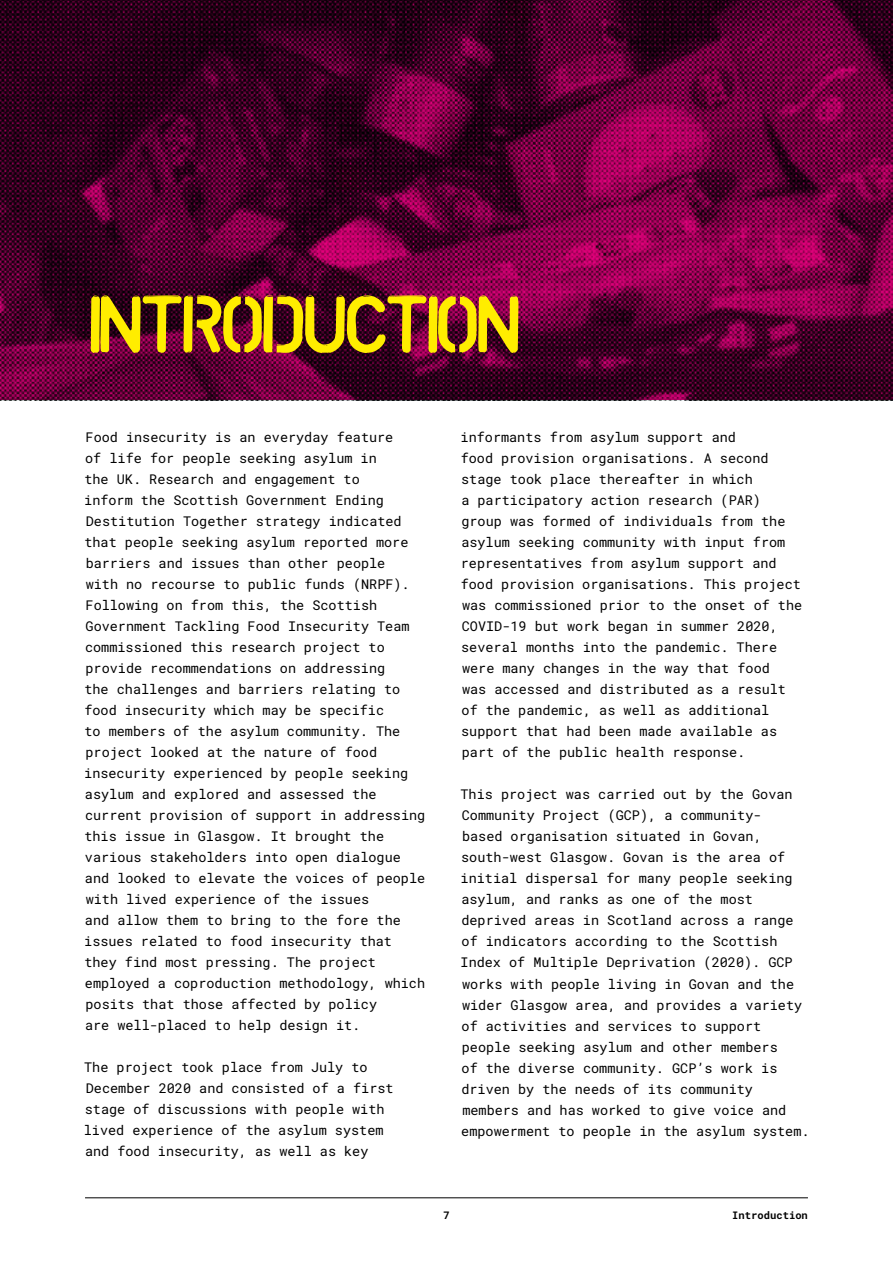
<style>
.page{position:relative;width:893px;height:1263px;background:#fff}
.page>*{position:absolute;margin:0;border:0;box-sizing:border-box;transform-origin:0 0}
.t1{font:72px "UNCONFORMROUND";color:#ffed00}
.t2{font:13.5px/21px "Roboto Mono";color:#000}
.t3{font:10.5px "Roboto Mono";color:#000}
</style>
<div class="page">
<svg style="left:0;top:0;width:893px;height:400px;background:#53002f"></svg>
<hr style="left:85px;top:1197px;width:723px;height:1px;background:#000">
<h1 class="t1" style="left:91px;top:286px;width:431px">INTRODUCTION</h1>
<p class="t2" style="left:84px;top:426px;width:343px">Food insecurity is an everyday feature<br>of life for people seeking asylum in<br>the UK. Research and engagement to<br>inform the Scottish Government Ending Destitution Together strategy indicated that people seeking asylum reported more barriers and issues than other people<br>with no recourse to public funds (NRPF).<br>Following on from this, the Scottish Government Tackling Food Insecurity Team commissioned this research project to provide recommendations on addressing<br>the challenges and barriers relating to food insecurity which may be specific<br>to members of the asylum community. The project looked at the nature of food insecurity experienced by people seeking asylum and explored and assessed the current provision of support in addressing this issue in Glasgow. It brought the various stakeholders into open dialogue and looked to elevate the voices of people with lived experience of the issues<br>and allow them to bring to the fore the issues related to food insecurity that they find most pressing. The project employed a coproduction methodology, which posits that those affected by policy<br>are well-placed to help design it.</p>
<p class="t2" style="left:84px;top:1056px;width:311px">The project took place from July to December 2020 and consisted of a first stage of discussions with people with lived experience of the asylum system and food insecurity, as well as key</p>
<p class="t2" style="left:461px;top:426px;width:343px">informants from asylum support and<br>food provision organisations. A second stage took place thereafter in which<br>a participatory action research (PAR) group was formed of individuals from the asylum seeking community with input from representatives from asylum support and food provision organisations. This project was commissioned prior to the onset of the COVID-19 but work began in summer 2020, several months into the pandemic. There were many changes in the way that food<br>was accessed and distributed as a result of the pandemic, as well as additional support that had been made available as part of the public health response.</p>
<p class="t2" style="left:460px;top:784px;width:351px">This project was carried out by the Govan Community Project (GCP), a community-<br>based organisation situated in Govan, south-west Glasgow. Govan is the area of initial dispersal for many people seeking asylum, and ranks as one of the most deprived areas in Scotland across a range of indicators according to the Scottish Index of Multiple Deprivation (2020). GCP works with people living in Govan and the wider Glasgow area, and provides a variety of activities and services to support people seeking asylum and other members<br>of the diverse community. GCP’s work is driven by the needs of its community members and has worked to give voice and empowerment to people in the asylum system.</p>
<p class="t3" style="left:443px;top:1208px;width:8px">7</p>
<p class="t3" style="left:732px;top:1208px;width:77px">Introduction</p>
</div>
